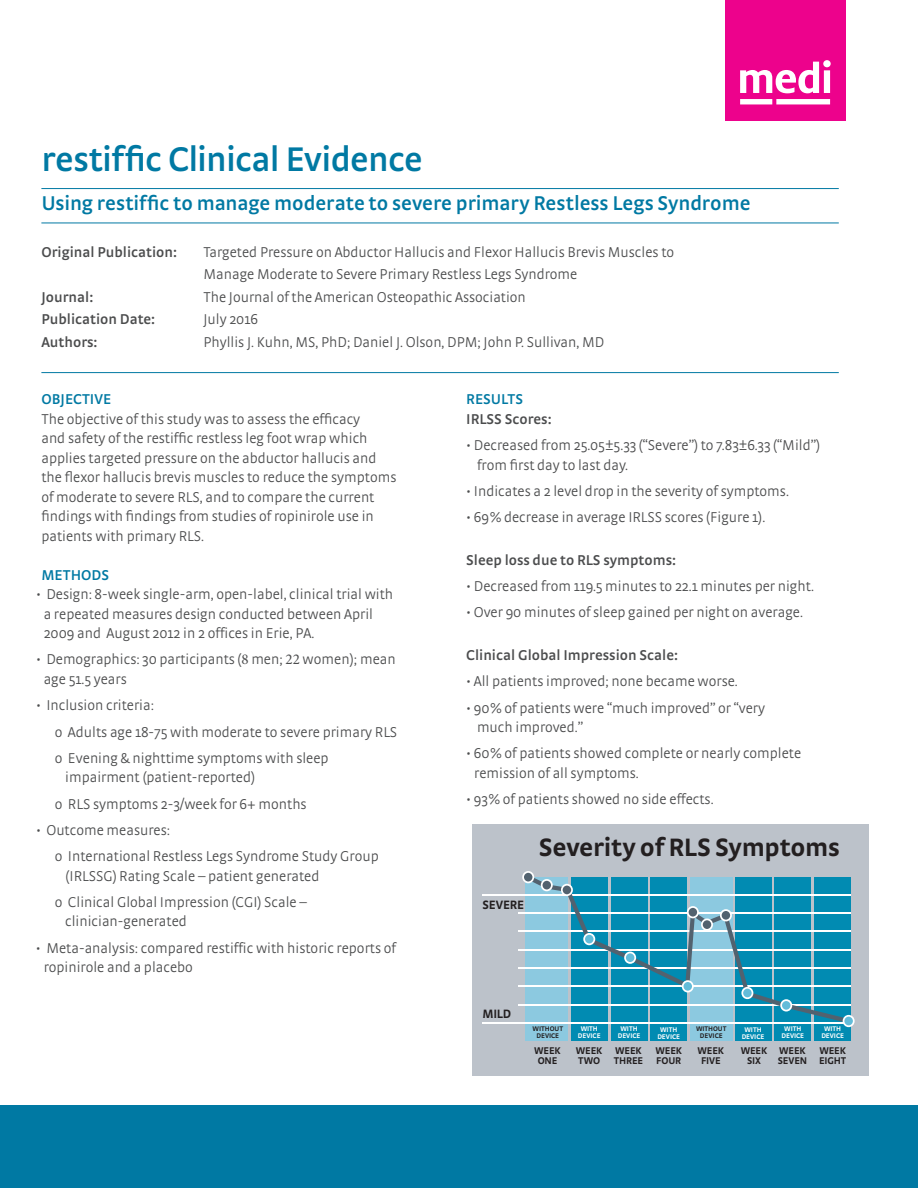
<style>
.page{position:relative;width:918px;height:1188px;background:#fff}
.page>*{position:absolute;margin:0;border:0;box-sizing:border-box;transform-origin:0 0}
.t1{font:600 36px "medi Strada Pro";letter-spacing:-.02em;color:#0079a3}
.t2{font:700 26.55px "medi Strada Pro";letter-spacing:-.015em;color:#231f20}
.t3{font:600 21px "medi Strada Pro";letter-spacing:-.005em;color:#0079a3}
.t4{font:300 15px/19.5px "medi Strada Pro";color:#4b4c4d}
.t5{font:600 15px/19.5px "medi Strada Pro";color:#4b4c4d}
.t6{font:600 15px "medi Strada Pro";color:#0079a3}
.t7{font:700 12.75px "medi Strada Pro";letter-spacing:-.015em;color:#231f20}
.t8{font:700 10.35px/9.3px "medi Strada Pro";letter-spacing:-.01em;color:#231f20}
.t9{font:700 7.05px/7.1px "medi Strada Pro";letter-spacing:-.01em;color:#fff;text-align:center}
.t10{font:700 7.05px/7.1px "medi Strada Pro";letter-spacing:-.01em;color:#231f20;text-align:center}
.s1{font-weight:600;color:#0079a3}
.s2{font-family:"Minion Pro";font-weight:400}
.s3{color:#0079a3}
</style>
<div class="page">
<div style="left:725px;top:0;width:121px;height:121px;background:#ed028c"></div>
<svg style="left:740px;top:60px;width:91px;height:33px"></svg>
<svg style="left:740px;top:99px;width:90px;height:5px"></svg>
<hr style="left:41px;top:188px;width:798px;height:1px;background:#0079a3">
<hr style="left:41px;top:223px;width:798px;height:1px;background:#0079a3">
<div style="left:472px;top:824px;width:397px;height:251px;background:#bcc2ca"></div>
<div style="left:571px;top:877px;width:37px;height:164px;background:#018bb2"></div>
<div style="left:611px;top:877px;width:36px;height:164px;background:#018bb2"></div>
<div style="left:650px;top:877px;width:37px;height:164px;background:#018bb2"></div>
<div style="left:690px;top:877px;width:42px;height:164px;background:#8cc9e0"></div>
<div style="left:526px;top:877px;width:42px;height:164px;background:#8cc9e0"></div>
<div style="left:735px;top:877px;width:36px;height:164px;background:#018bb2"></div>
<div style="left:774px;top:877px;width:37px;height:164px;background:#018bb2"></div>
<div style="left:814px;top:877px;width:37px;height:164px;background:#018bb2"></div>
<hr style="left:483px;top:894px;width:368px;height:1px;background:#fff">
<hr style="left:518px;top:912px;width:333px;height:2px;background:#fff">
<hr style="left:518px;top:931px;width:333px;height:1px;background:#fff">
<hr style="left:518px;top:949px;width:333px;height:1px;background:#fff">
<hr style="left:518px;top:967px;width:333px;height:2px;background:#fff">
<hr style="left:518px;top:986px;width:333px;height:1px;background:#fff">
<hr style="left:518px;top:1004px;width:333px;height:1px;background:#fff">
<hr style="left:483px;top:1022px;width:368px;height:2px;background:#fff">
<svg style="left:522px;top:871px;width:330px;height:155px"></svg>
<div style="left:584px;top:934px;width:10px;height:10px;background:#63bcd9;border-radius:50%"></div>
<div style="left:583px;top:933px;width:12px;height:12px;border:2px solid #fff;border-radius:50%"></div>
<div style="left:625px;top:952px;width:10px;height:11px;background:#63bcd9;border-radius:50%"></div>
<div style="left:624px;top:952px;width:12px;height:12px;border:2px solid #fff;border-radius:50%"></div>
<div style="left:683px;top:981px;width:10px;height:11px;background:#63bcd9;border-radius:50%"></div>
<div style="left:682px;top:980px;width:12px;height:12px;border:2px solid #fff;border-radius:50%"></div>
<div style="left:742px;top:988px;width:11px;height:10px;background:#63bcd9;border-radius:50%"></div>
<div style="left:741px;top:987px;width:12px;height:12px;border:2px solid #fff;border-radius:50%"></div>
<div style="left:781px;top:1000px;width:10px;height:11px;background:#63bcd9;border-radius:50%"></div>
<div style="left:780px;top:999px;width:12px;height:12px;border:2px solid #fff;border-radius:50%"></div>
<div style="left:844px;top:1016px;width:10px;height:10px;background:#63bcd9;border-radius:50%"></div>
<div style="left:843px;top:1015px;width:12px;height:12px;border:2px solid #fff;border-radius:50%"></div>
<div style="left:523px;top:872px;width:10px;height:10px;background:#52626f;border-radius:50%"></div>
<div style="left:522px;top:871px;width:12px;height:12px;border:2px solid #fff;border-radius:50%"></div>
<div style="left:542px;top:880px;width:10px;height:10px;background:#52626f;border-radius:50%"></div>
<div style="left:541px;top:879px;width:12px;height:12px;border:2px solid #fff;border-radius:50%"></div>
<div style="left:562px;top:885px;width:10px;height:10px;background:#52626f;border-radius:50%"></div>
<div style="left:561px;top:884px;width:12px;height:12px;border:2px solid #fff;border-radius:50%"></div>
<div style="left:688px;top:907px;width:10px;height:10px;background:#52626f;border-radius:50%"></div>
<div style="left:687px;top:906px;width:12px;height:12px;border:2px solid #fff;border-radius:50%"></div>
<div style="left:702px;top:919px;width:10px;height:11px;background:#52626f;border-radius:50%"></div>
<div style="left:701px;top:919px;width:12px;height:12px;border:2px solid #fff;border-radius:50%"></div>
<div style="left:721px;top:910px;width:10px;height:11px;background:#52626f;border-radius:50%"></div>
<div style="left:720px;top:909px;width:12px;height:12px;border:2px solid #fff;border-radius:50%"></div>
<hr style="left:41px;top:372px;width:798px;height:1px;background:#0079a3">
<div style="left:0;top:1105px;width:918px;height:83px;background:#0079a3"></div>
<p class="t1" style="left:41px;top:136px;width:383px">restiffic Clinical Evidence</p>
<p class="t3" style="left:41px;top:189px;width:711px">Using restiffic to manage moderate to severe primary Restless Legs Syndrome</p>
<p class="t5" style="left:41px;top:241px;width:137px">Original Publication:</p>
<p class="t4" style="left:203px;top:240px;width:472px;line-height:22.5px">Targeted Pressure on Abductor Hallucis and Flexor Hallucis Brevis Muscles to<br>Manage Moderate to Severe Primary Restless Legs Syndrome</p>
<p class="t5" style="left:41px;top:286px;width:53px">Journal:</p>
<p class="t4" style="left:203px;top:287px;width:324px">The Journal of the American Osteopathic Association</p>
<p class="t5" style="left:41px;top:309px;width:115px">Publication Date:</p>
<p class="t4" style="left:203px;top:309px;width:56px">July 2016</p>
<p class="t5" style="left:41px;top:331px;width:58px">Authors:</p>
<p class="t4" style="left:203px;top:332px;width:403px">Phyllis J. Kuhn, MS, PhD; Daniel J. Olson, DPM; John P. Sullivan, MD</p>
<p class="t4" style="left:41px;top:389px;width:357px"><span class="s1">OBJECTIVE<br></span>The objective of this study was to assess the efficacy<br>and safety of the restiffic restless leg foot wrap which applies targeted pressure on the abductor hallucis and the flexor hallucis brevis muscles to reduce the symptoms of moderate to severe RLS, and to compare the current findings with findings from studies of ropinirole use in patients with primary RLS.</p>
<p class="t6" style="left:41px;top:565px;width:69px">METHODS</p>
<p class="t4" style="left:44px;top:584px;width:351px;text-indent:-8px">• Design: 8-week single-arm, open-label, clinical trial with a repeated measures design conducted between April<br>2009 and August 2012 in 2 offices in Erie, PA.</p>
<p class="t4" style="left:44px;top:649px;width:354px;text-indent:-8px">• Demographics: 30 participants (<span class="s2">8</span> men; <span class="s2">22</span> women); mean age 51.5 years</p>
<p class="t4" style="left:55px;top:692px;width:344px;line-height:26.2px;text-indent:-19px">• Inclusion criteria:<br>o Adults age 18-75 with moderate to severe primary RLS o Evening &amp; nighttime symptoms with sleep</p>
<p class="t4" style="left:55px;top:764px;width:253px;line-height:26.2px;text-indent:10px">impairment (patient-reported)<br>o RLS symptoms 2-3/week for 6+ months</p>
<p class="t4" style="left:55px;top:816px;width:325px;line-height:26.2px;text-indent:-19px">• Outcome measures:<br>o International Restless Legs Syndrome Study Group</p>
<p class="t4" style="left:55px;top:862px;width:266px;line-height:26.2px;text-indent:10px">(IRLSSG) Rating Scale – patient generated o Clinical Global Impression (CGI) Scale –</p>
<p class="t4" style="left:65px;top:911px;width:123px">clinician-generated</p>
<p class="t4" style="left:44px;top:938px;width:354px;text-indent:-8px">• Meta-analysis: compared restiffic with historic reports of ropinirole and a placebo</p>
<p class="t5" style="left:466px;top:389px;width:87px"><span class="s3">RESULTS<br></span>IRLSS Scores:</p>
<p class="t4" style="left:477px;top:435px;width:345px;text-indent:-11px">• Decreased from 25.05±5.33 (“Severe”) to 7.83±6.33 (“Mild”) from first day to last day.</p>
<p class="t4" style="left:466px;top:481px;width:324px">• Indicates a 2 level drop in the severity of symptoms.</p>
<p class="t4" style="left:466px;top:507px;width:301px">• 69% decrease in average IRLSS scores (Figure 1).</p>
<p class="t5" style="left:466px;top:550px;width:211px">Sleep loss due to RLS symptoms:</p>
<p class="t4" style="left:466px;top:576px;width:349px">• Decreased from 119.5 minutes to 22.1 minutes per night.</p>
<p class="t4" style="left:466px;top:602px;width:338px">• Over 90 minutes of sleep gained per night on average.</p>
<p class="t5" style="left:466px;top:645px;width:213px">Clinical Global Impression Scale:</p>
<p class="t4" style="left:466px;top:671px;width:273px">• All patients improved; none became worse.</p>
<p class="t4" style="left:477px;top:698px;width:290px;text-indent:-11px">• 90% of patients were “much improved” or “very much improved.”</p>
<p class="t4" style="left:474px;top:743px;width:329px;text-indent:-8px">• 60% of patients showed complete or nearly complete remission of all symptoms.</p>
<p class="t4" style="left:466px;top:789px;width:249px">• 93% of patients showed no side effects.</p>
<p class="t7" style="left:482px;top:897px;width:43px">SEVERE</p>
<p class="t2" style="left:539px;top:830px;width:302px">Severity of RLS Symptoms</p>
<p class="t7" style="left:482px;top:1006px;width:30px">MILD</p>
<p class="t10" style="left:533px;top:1025px;width:32px">WITHOUT<br>DEVICE</p>
<p class="t10" style="left:696px;top:1025px;width:32px">WITHOUT<br>DEVICE</p>
<p class="t9" style="left:578px;top:1025px;width:24px">WITH<br>DEVICE</p>
<p class="t9" style="left:618px;top:1025px;width:24px">WITH<br>DEVICE</p>
<p class="t9" style="left:657px;top:1026px;width:24px">WITH<br>DEVICE</p>
<p class="t9" style="left:742px;top:1026px;width:24px">WITH<br>DEVICE</p>
<p class="t9" style="left:782px;top:1025px;width:24px">WITH<br>DEVICE</p>
<p class="t9" style="left:821px;top:1025px;width:24px">WITH<br>DEVICE</p>
<p class="t8" style="left:534px;top:1046px;width:28px;text-align:center">WEEK<br>ONE</p>
<p class="t8" style="left:576px;top:1046px;width:28px">WEEK<br>TWO</p>
<p class="t8" style="left:614px;top:1046px;width:31px">WEEK<br>THREE</p>
<p class="t8" style="left:656px;top:1046px;width:28px">WEEK<br>FOUR</p>
<p class="t8" style="left:698px;top:1046px;width:28px;text-align:center">WEEK<br>FIVE</p>
<p class="t8" style="left:741px;top:1046px;width:28px;text-align:center">WEEK<br>SIX</p>
<p class="t8" style="left:778px;top:1046px;width:31px">WEEK<br>SEVEN</p>
<p class="t8" style="left:819px;top:1046px;width:29px">WEEK<br>EIGHT</p>
</div>
